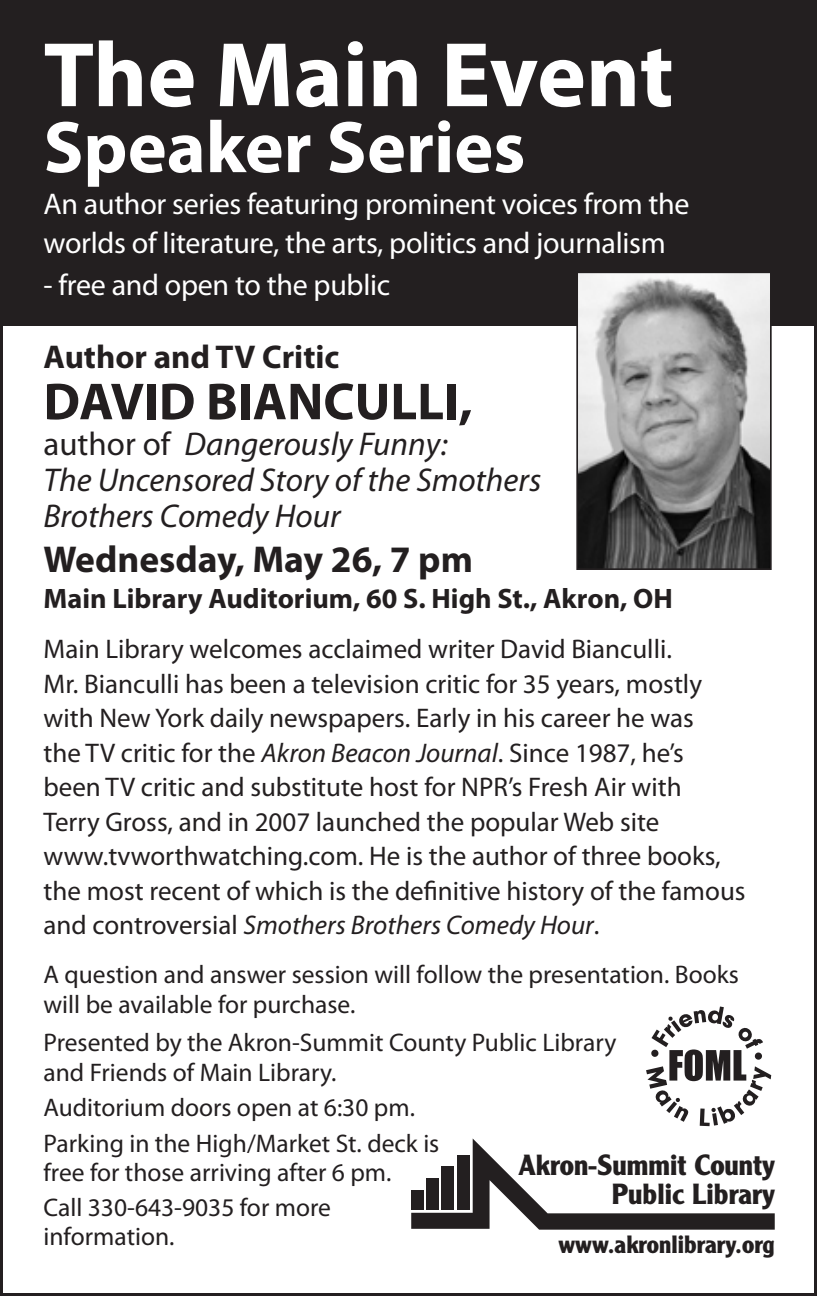
<style>
.page{position:relative;width:817px;height:1296px;background:#fff}
.page>*{position:absolute;margin:0;border:0;box-sizing:border-box;transform-origin:0 0}
.t1{font:700 92.7px "Myriad Pro";color:#fff}
.t2{font:700 73.8px "Myriad Pro";color:#fff}
.t3{font:700 52.5px "Myriad Pro";color:#231f20}
.t4{font:700 37.5px "Myriad Pro";color:#231f20}
.t5{font:italic 33px/36px "Myriad Pro";color:#231f20}
.t6{font:700 33px "Myriad Pro";color:#231f20}
.t7{font:30px/39px "Myriad Pro";letter-spacing:-.01em;color:#fff}
.t8{font:700 28.5px/28.8px "Clearface Gothic LT Std";color:#231f20;text-align:right}
.t9{font:700 28.2px "Myriad Pro";color:#231f20}
.t10{font:27px/34.5px "Myriad Pro";color:#231f20}
.t11{font:25.5px/30px "Myriad Pro";color:#231f20}
.t12{font:700 24.6px "Clearface Gothic LT Std";color:#231f20}
.s1{font-style:normal}
.s2{font-style:italic}
</style>
<div class="page">
<div style="left:0;top:0;width:816px;height:326px;background:#231f20"></div>
<img style="left:579px;top:275px;width:189px;height:292px">
<div style="left:576px;top:272px;width:195px;height:298px;border:2px solid #231f20"></div>
<svg style="left:411px;top:1139px;width:363px;height:91px"></svg>
<svg style="left:646px;top:1007px;width:125px;height:119px"></svg>
<p class="t1" style="left:44px;top:14px;width:631px">The Main Event</p>
<p class="t2" style="left:44px;top:99px;width:483px">Speaker Series</p>
<p class="t7" style="left:44px;top:184px;width:647px">An author series featuring prominent voices from the worlds of literature, the arts, politics and journalism</p>
<p class="t7" style="left:44px;top:265px;width:348px">- free and open to the public</p>
<p class="t6" style="left:44px;top:336px;width:297px">Author and TV Critic</p>
<p class="t3" style="left:44px;top:367px;width:430px">DAVID BIANCULLI,</p>
<p class="t5" style="left:44px;top:426px;width:499px"><span class="s1">author of</span> Dangerously Funny:<br>The Uncensored Story of the Smothers<br>Brothers Comedy Hour</p>
<p class="t4" style="left:44px;top:535px;width:431px">Wednesday, May 26, 7 pm</p>
<p class="t9" style="left:44px;top:580px;width:631px">Main Library Auditorium, 60 S. High St., Akron, OH</p>
<p class="t10" style="left:44px;top:631px;width:703px">Main Library welcomes acclaimed writer David Bianculli.<br>Mr. Bianculli has been a television critic for 35 years, mostly with New York daily newspapers. Early in his career he was<br>the TV critic for the <span class="s2">Akron Beacon Journal</span>. Since 1987, he’s been TV critic and substitute host for NPR’s Fresh Air with<br>Terry Gross, and in 2007 launched the popular Web site www.tvworthwatching.com. He is the author of three books, the most recent of which is the definitive history of the famous and controversial <span class="s2">Smothers Brothers Comedy Hour</span>.</p>
<p class="t11" style="left:44px;top:960px;width:696px">A question and answer session will follow the presentation. Books will be available for purchase.</p>
<p class="t11" style="left:44px;top:1027px;width:574px">Presented by the Akron-Summit County Public Library and Friends of Main Library.</p>
<p class="t11" style="left:44px;top:1092px;width:373px">Auditorium doors open at 6:30 pm.</p>
<p class="t11" style="left:44px;top:1129px;width:397px;line-height:28.5px">Parking in the High/Market St. deck is free for those arriving after 6 pm.</p>
<p class="t11" style="left:44px;top:1193px;width:289px;line-height:28.5px">Call 330-643-9035 for more information.</p>
<p class="t8" style="left:518px;top:1151px;width:258px">Akron-Summit County<br>Public Library</p>
<p class="t12" style="left:558px;top:1230px;width:218px">www.akronlibrary.org</p>
</div>
